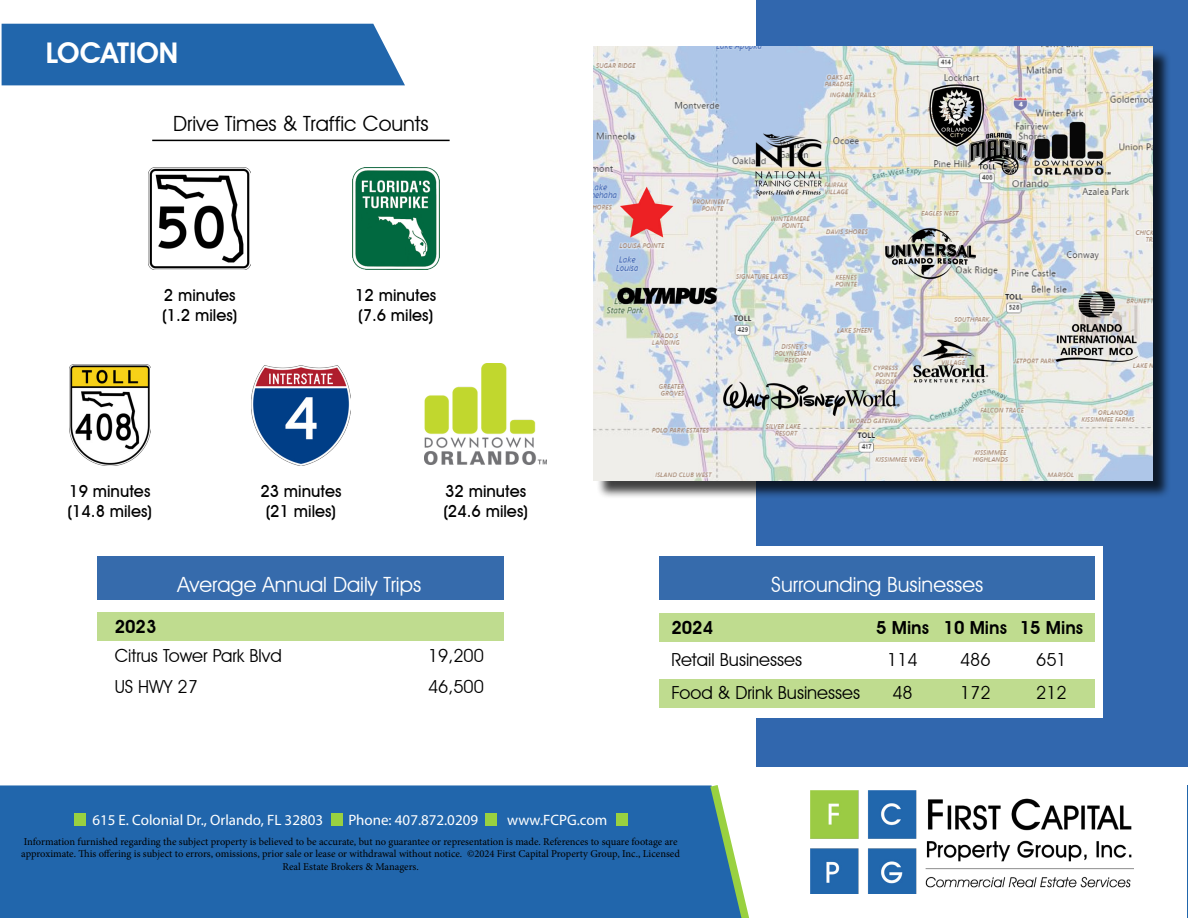
<style>
.page{position:relative;width:1188px;height:918px;background:#fff}
.page>*{position:absolute;margin:0;border:0;box-sizing:border-box;transform-origin:0 0}
.t1{font:600 28.5px "Avant Garde IT Cby BT";color:#fff}
.t2{font:21px "Avant Garde IT Cby BT";color:#fff}
.t3{font:21px "Avant Garde IT Cby BT";color:#000}
.t4{font:18px "Avant Garde IT Cby BT";color:#000}
.t5{font:600 18px "Avant Garde IT Cby BT";color:#000}
.t6{font:500 16.5px/19.8px "Avant Garde IT Cby BT";color:#000}
.t7{font:15px "Myriad Pro";color:#fff}
.t8{font:10.5px/12.6px "Minion Pro";letter-spacing:-.005em;color:#000;text-align:center}
</style>
<div class="page">
<div style="left:0;top:785px;width:705px;height:133px;background:#2166ac"></div>
<div style="left:2px;top:24px;width:403px;height:61px;background:#2166ac"></div>
<svg style="left:705px;top:785px;width:45px;height:133px"></svg>
<img style="left:810px;top:790px;width:324px;height:103px">
<div style="left:485px;top:814px;width:12px;height:12px;background:#99d140"></div>
<div style="left:616px;top:814px;width:12px;height:12px;background:#99d140"></div>
<div style="left:331px;top:814px;width:12px;height:12px;background:#99d140"></div>
<div style="left:74px;top:814px;width:12px;height:12px;background:#99d140"></div>
<div style="left:756px;top:0;width:432px;height:767px;background:#3167ae"></div>
<div style="left:649px;top:546px;width:454px;height:172px;background:#fff"></div>
<div style="left:659px;top:613px;width:435px;height:29px;background:#bfdc8f"></div>
<div style="left:659px;top:556px;width:435px;height:44px;background:#366bac"></div>
<div style="left:659px;top:680px;width:435px;height:28px;background:#bfdc8f"></div>
<div style="left:98px;top:613px;width:406px;height:28px;background:#bfdc8f"></div>
<div style="left:98px;top:556px;width:406px;height:44px;background:#366bac"></div>
<div style="left:596px;top:48px;width:575px;height:451px;background:#000;opacity:.75"></div>
<img style="left:594px;top:46px;width:558px;height:434px">
<hr style="left:152px;top:140px;width:298px;height:1px;background:#000">
<img style="left:70px;top:365px;width:80px;height:100px">
<img style="left:149px;top:168px;width:102px;height:102px">
<img style="left:352px;top:167px;width:87px;height:103px">
<img style="left:425px;top:363px;width:122px;height:102px">
<img style="left:251px;top:366px;width:100px;height:99px">
<hr style="left:1187px;top:785px;width:1px;height:133px;background:#2166ac">
<h1 class="t1" style="left:46px;top:36px;width:134px">LOCATION</h1>
<h2 class="t3" style="left:173px;top:110px;width:257px">Drive Times &amp; Traffic Counts</h2>
<h3 class="t6" style="left:162px;top:286px;width:77px">2 minutes (1.2 miles)</h3>
<h3 class="t6" style="left:355px;top:286px;width:83px">12 minutes (7.6 miles)</h3>
<h3 class="t6" style="left:68px;top:481px;width:86px">19 minutes (14.8 miles)</h3>
<h3 class="t6" style="left:260px;top:481px;width:83px;text-align:center">23 minutes (21 miles)</h3>
<h2 class="t2" style="left:178px;top:572px;width:245px">Average Annual Daily Trips</h2>
<h3 class="t6" style="left:443px;top:481px;width:86px">32 minutes (24.6 miles)</h3>
<h3 class="t5" style="left:115px;top:616px;width:43px">2023</h3>
<h3 class="t4" style="left:115px;top:644px;width:169px">Citrus Tower Park Blvd</h3>
<h3 class="t4" style="left:428px;top:644px;width:57px">19,200</h3>
<h3 class="t4" style="left:115px;top:676px;width:85px">US HWY 27</h3>
<h3 class="t4" style="left:428px;top:676px;width:57px">46,500</h3>
<h3 class="t7" style="left:92px;top:811px;width:232px">615 E. Colonial Dr., Orlando, FL 32803</h3>
<h3 class="t7" style="left:348px;top:811px;width:131px">Phone: 407.872.0209</h3>
<h3 class="t7" style="left:507px;top:811px;width:102px">www.FCPG.com</h3>
<h2 class="t2" style="left:771px;top:572px;width:213px">Surrounding Businesses</h2>
<h3 class="t5" style="left:671px;top:616px;width:43px">2024</h3>
<h3 class="t5" style="left:876px;top:616px;width:209px">5 Mins 10 Mins 15 Mins</h3>
<h3 class="t4" style="left:671px;top:649px;width:132px">Retail Businesses</h3>
<h3 class="t4" style="left:887px;top:649px;width:32px">114</h3>
<h3 class="t4" style="left:960px;top:649px;width:32px">486</h3>
<h3 class="t4" style="left:1036px;top:649px;width:32px">651</h3>
<h3 class="t4" style="left:671px;top:682px;width:190px">Food &amp; Drink Businesses</h3>
<h3 class="t4" style="left:892px;top:682px;width:22px">48</h3>
<h3 class="t4" style="left:960px;top:682px;width:32px">172</h3>
<h3 class="t4" style="left:1036px;top:682px;width:32px">212</h3>
<p class="t8" style="left:21px;top:835px;width:660px">Information furnished regarding the subject property is believed to be accurate, but no guarantee or representation is made. References to square footage are approximate. This offering is subject to errors, omissions, prior sale or lease or withdrawal without notice. ©2024 First Capital Property Group, Inc., Licensed<br>Real Estate Brokers &amp; Managers.</p>
</div>
